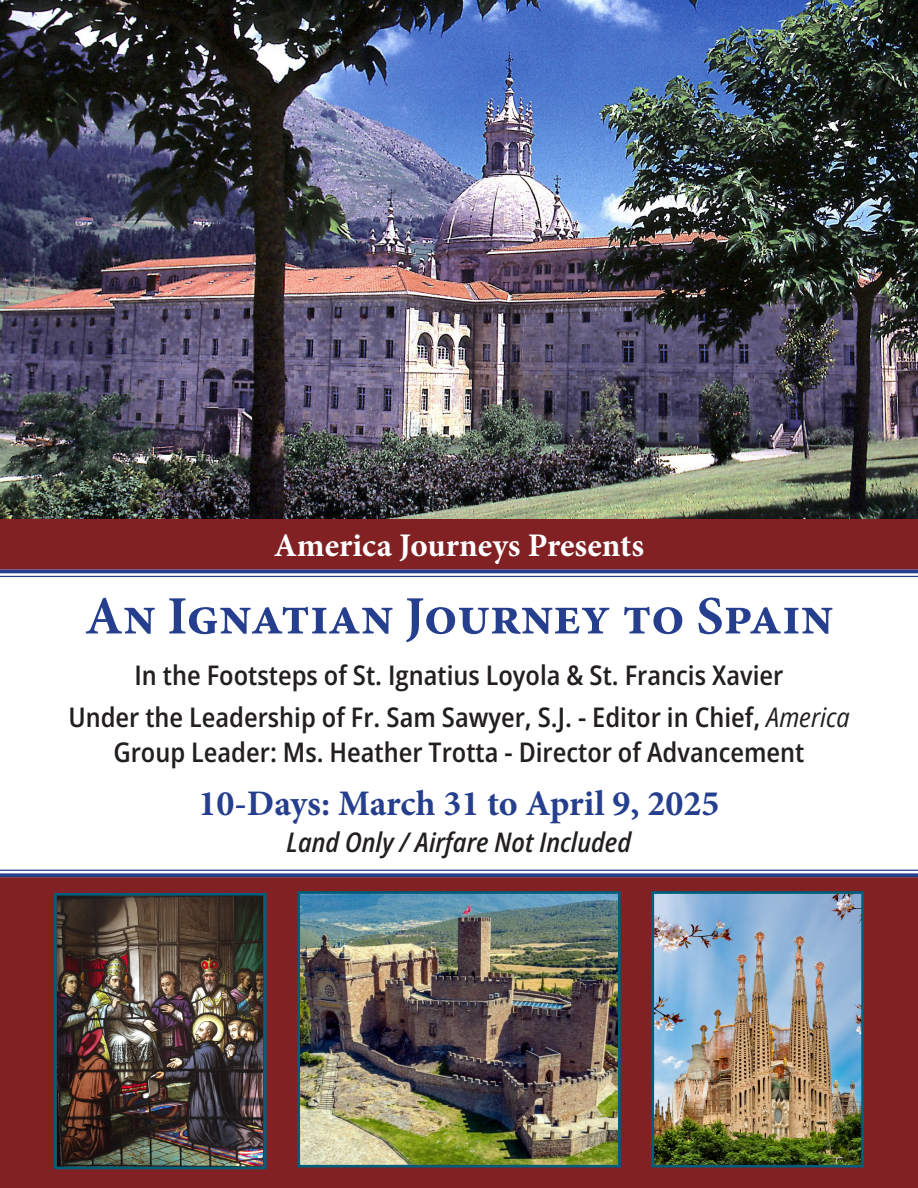
<style>
.page{position:relative;width:918px;height:1188px;background:#822124}
.page>*{position:absolute;margin:0;border:0;box-sizing:border-box;transform-origin:0 0}
.t1{font:700 54px "Minion Pro";letter-spacing:-.005em;color:#253f8e}
.t2{font:700 36px "Minion Pro";color:#253f8e}
.t3{font:700 33px "Minion Pro";letter-spacing:-.005em;color:#fff}
.t4{font:600 semi-condensed 27px "Open Sans";color:#231f20}
.t5{font:italic 600 semi-condensed 27px "Open Sans";color:#231f20}
.s1{font-weight:400;font-style:italic}
</style>
<div class="page">
<svg style="left:0;top:569px;width:918px;height:309px;background:#7d84af"></svg>
<div style="left:0;top:576px;width:918px;height:295px;background:#fff"></div>
<img style="left:0;top:0;width:918px;height:519px">
<img style="left:655px;top:895px;width:205px;height:269px">
<div style="left:651px;top:891px;width:213px;height:277px;border:3px solid #005e7a"></div>
<img style="left:301px;top:895px;width:316px;height:269px">
<div style="left:297px;top:891px;width:324px;height:277px;border:3px solid #005e7a"></div>
<img style="left:58px;top:897px;width:205px;height:268px">
<div style="left:54px;top:893px;width:213px;height:276px;border:3px solid #005e7a"></div>
<p class="t3" style="left:274px;top:522px;width:372px">America Journeys Presents</p>
<p class="t1" style="left:85px;top:578px;width:750px">An Ignatian Journey to Spain</p>
<p class="t4" style="left:135px;top:656px;width:650px">In the Footsteps of St. Ignatius Loyola &amp; St. Francis Xavier</p>
<p class="t4" style="left:68px;top:699px;width:783px">Under the Leadership of Fr. Sam Sawyer, S.J. - Editor in Chief, <span class="s1">America</span></p>
<p class="t4" style="left:113px;top:733px;width:693px">Group Leader: Ms. Heather Trotta - Director of Advancement</p>
<p class="t2" style="left:198px;top:778px;width:523px">10-Days: March 31 to April 9, 2025</p>
<p class="t5" style="left:287px;top:824px;width:346px">Land Only / Airfare Not Included</p>
</div>
